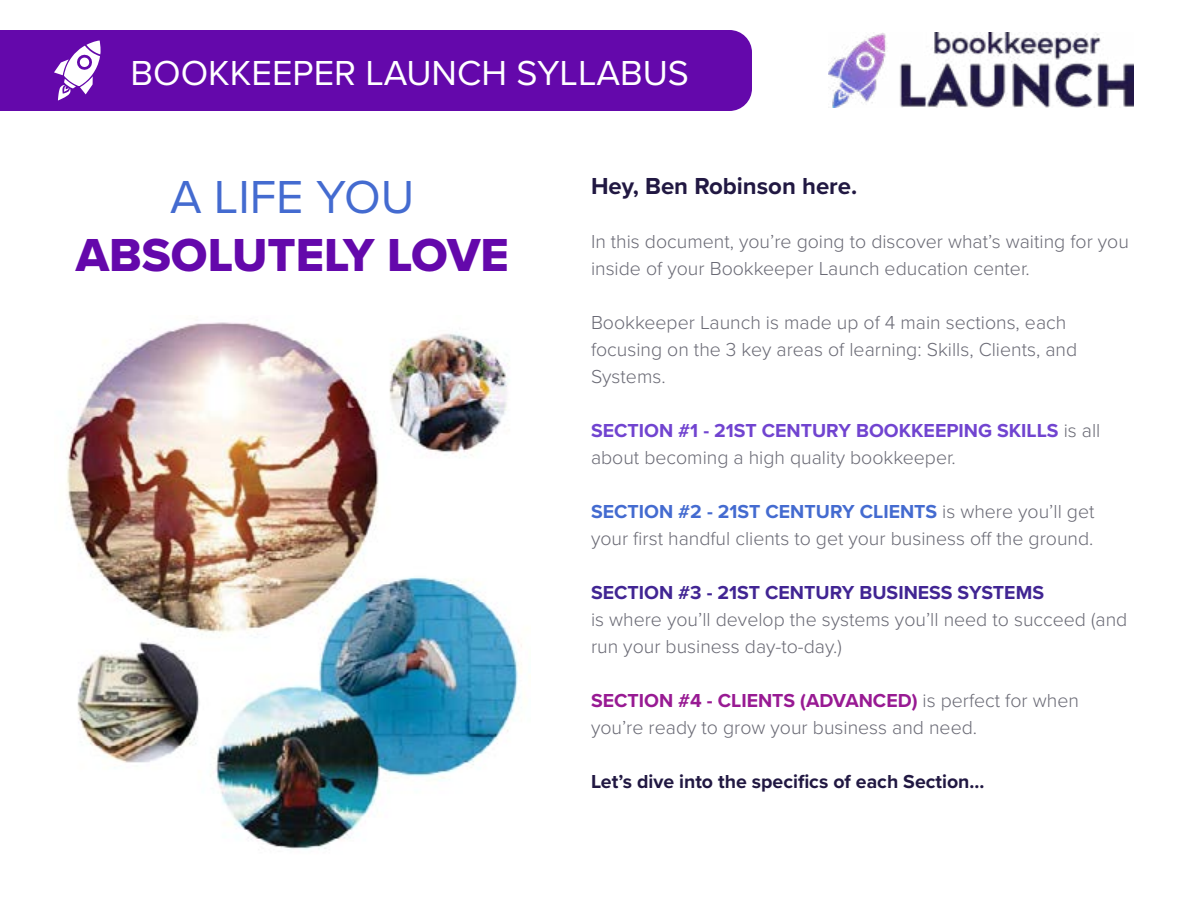
<style>
.page{position:relative;width:1188px;height:918px;background:#fff}
.page>*{position:absolute;margin:0;border:0;box-sizing:border-box;transform-origin:0 0}
.t1{font:48px "Proxima Nova Extrabld";color:#6408ab}
.t2{font:48px "Proxima Nova";color:#446bd0}
.t3{font:36px "Proxima Nova";color:#fff}
.t4{font:700 24px "Proxima Nova";color:#211842}
.t5{font:300 19.5px/27px "Proxima Nova";color:#6a6a75}
.t6{font:700 19.5px "Proxima Nova";color:#211842}
.t7{font:700 19.5px "Proxima Nova";color:#412593}
.s1{font-weight:700;color:#7144d0}
.s2{font-weight:700;color:#446bd0}
.s3{font-weight:700;color:#981a93}
</style>
<div class="page">
<div style="left:0;top:30px;width:752px;height:81px;background:#6408ab"></div>
<svg style="left:54px;top:40px;width:47px;height:61px"></svg>
<img style="left:67px;top:322px;width:455px;height:528px">
<img style="left:829px;top:33px;width:305px;height:75px">
<h2 class="t3" style="left:131px;top:46px;width:560px">BOOKKEEPER LAUNCH SYLLABUS</h2>
<h1 class="t2" style="left:170px;top:162px;width:246px">A LIFE YOU</h1>
<h1 class="t1" style="left:76px;top:219px;width:435px">ABSOLUTELY LOVE</h1>
<p class="t4" style="left:591px;top:169px;width:268px">Hey, Ben Robinson here.</p>
<p class="t5" style="left:591px;top:227px;width:539px">In this document, you’re going to discover what’s waiting for you inside of your Bookkeeper Launch education center.</p>
<p class="t5" style="left:591px;top:308px;width:488px">Bookkeeper Launch is made up of 4 main sections, each focusing on the 3 key areas of learning: Skills, Clients, and<br>Systems.</p>
<p class="t5" style="left:591px;top:416px;width:511px"><span class="s1">SECTION #1 - 21ST CENTURY BOOKKEEPING SKILLS</span> is all about becoming a high quality bookkeeper.</p>
<p class="t5" style="left:591px;top:497px;width:505px"><span class="s2">SECTION #2 - 21ST CENTURY CLIENTS</span> is where you’ll get your first handful clients to get your business off the ground.</p>
<p class="t7" style="left:591px;top:578px;width:455px">SECTION #3 - 21ST CENTURY BUSINESS SYSTEMS</p>
<p class="t5" style="left:591px;top:605px;width:538px">is where you’ll develop the systems you’ll need to succeed (and run your business day-to-day.)</p>
<p class="t5" style="left:591px;top:686px;width:489px"><span class="s3">SECTION #4 - CLIENTS (ADVANCED)</span> is perfect for when you’re ready to grow your business and need.</p>
<p class="t6" style="left:591px;top:767px;width:395px">Let’s dive into the specifics of each Section...</p>
</div>
